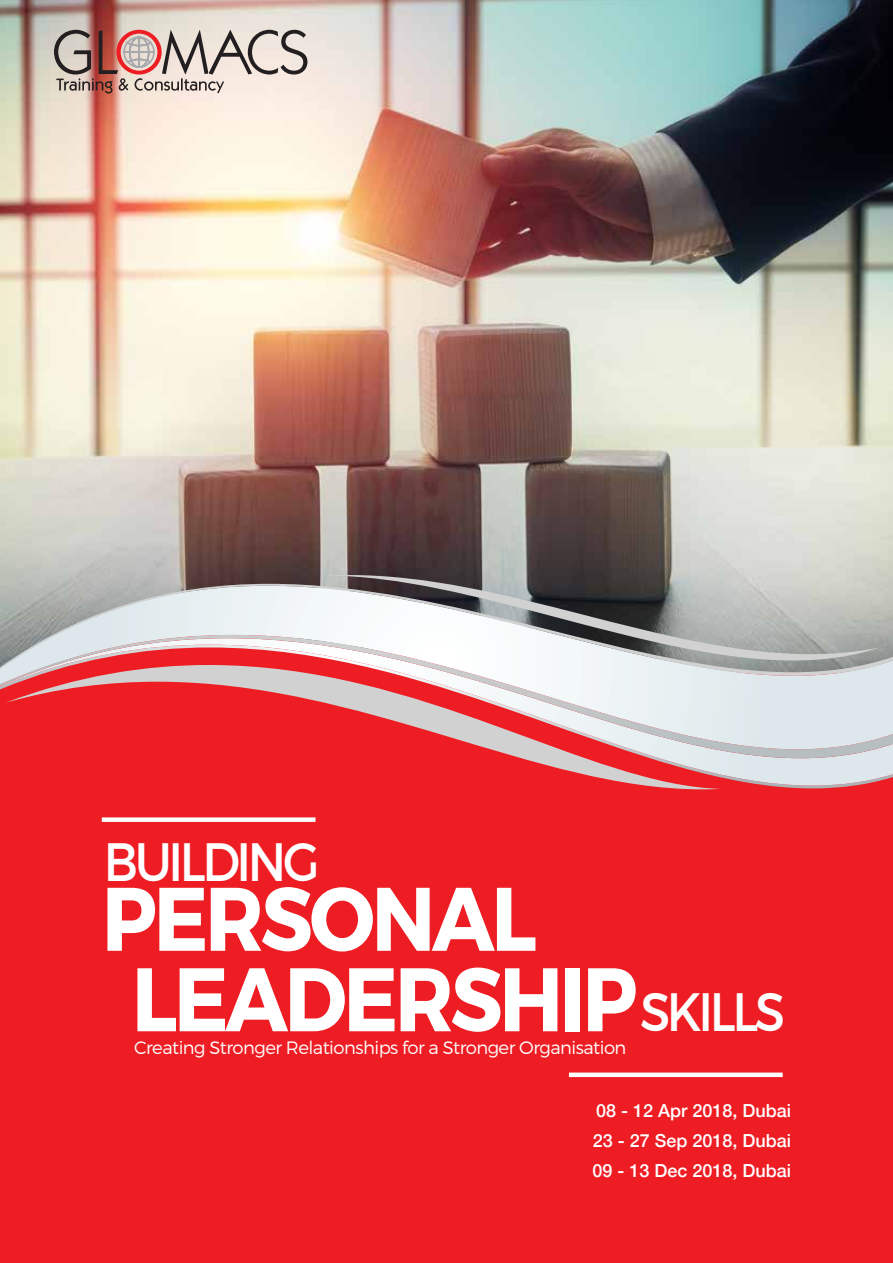
<style>
.page{position:relative;width:893px;height:1263px;background:#fff}
.page>*{position:absolute;margin:0;border:0;box-sizing:border-box;transform-origin:0 0}
.t1{font:700 90px/80.4px "Montserrat";letter-spacing:-.04em;color:#fff;scale:.9 1}
.t2{font:54px "Montserrat";letter-spacing:-.07em;color:#fff;scale:.9 1}
.t3{font:500 18px/30px "Helvetica Neue";color:#fff;text-align:justify}
.t4{font:300 18px "Montserrat";letter-spacing:-.03em;color:#fff}
.s1{font-weight:400;font-size:54px}
</style>
<div class="page">
<div style="left:0;top:631px;width:893px;height:632px;background:#ee1d23"></div>
<img style="left:0;top:0;width:893px;height:584px">
<svg style="left:54px;top:30px;width:253px;height:64px;background:#c1a9a2"></svg>
<div style="left:102px;top:817px;width:213px;height:5px;background:#fff"></div>
<div style="left:569px;top:1072px;width:214px;height:5px;background:#fff"></div>
<svg style="left:521px;top:758px;width:372px;height:27px"></svg>
<svg style="left:490px;top:749px;width:403px;height:9px"></svg>
<svg style="left:0;top:586px;width:893px;height:163px"></svg>
<svg style="left:325px;top:575px;width:554px;height:85px;background:#acaead"></svg>
<h2 class="t2" style="left:104px;top:828px;width:241px">BUILDING</h2>
<h1 class="t1" style="left:132px;top:880px;width:727px;text-indent:-30px">PERSONAL<br>LEADERSHIP <span class="s1">SKILLS</span></h1>
<p class="t4" style="left:134px;top:1036px;width:494px">Creating Stronger Relationships for a Stronger Organisation</p>
<p class="t3" style="left:592px;top:1094px;width:200px">08 - 12 Apr 2018, Dubai 23 - 27 Sep 2018, Dubai 09 - 13 Dec 2018, Dubai</p>
</div>
